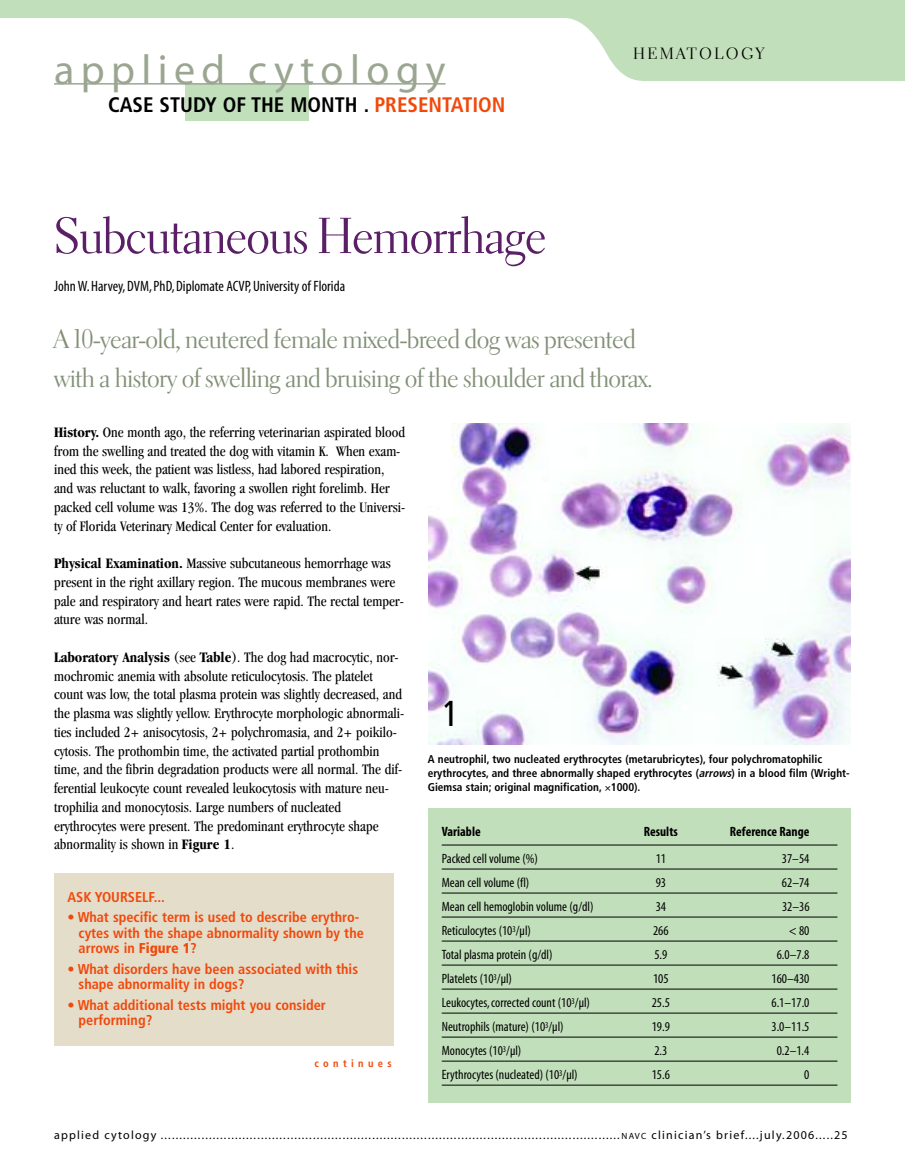
<style>
.page{position:relative;width:905px;height:1175px;background:#fff}
.page>*{position:absolute;margin:0;border:0;box-sizing:border-box;transform-origin:0 0}
.t1{font:51px "Electra LH Display";color:#5a1f66}
.t2{font:42px "Myriad";letter-spacing:.155em;color:#9ba692}
.t3{font:condensed 36px "Frutiger";color:#000}
.t4{font:27px/39px "Electra LH Display";color:#829077}
.t5{font:700 condensed 21px "Frutiger";color:#000}
.t6{font:16.5px "Electra LH Display";letter-spacing:.175em;color:#000}
.t7{font:condensed 15px/18.8px "Garamond";color:#000}
.t8{font:condensed 15px "Myriad";color:#000}
.t9{font:700 condensed 14.25px/15.8px "Frutiger";color:#f2480a}
.t10{font:condensed 13.5px "Myriad";color:#000}
.t11{font:700 condensed 13.5px "Myriad";color:#000}
.t12{font:12px "Myriad";letter-spacing:.1em;color:#000}
.t13{font:700 condensed 11.25px/14.2px "Frutiger";color:#000}
.t14{font:700 condensed 10.5px "Frutiger";letter-spacing:.415em;color:#f2480a}
.s1{color:#f2480a}
.s2{font-weight:700}
.s3{font-weight:900}
.s4{font-style:italic}
.s5{font-size:9px}
</style>
<div class="page">
<svg style="left:0;top:0;width:904px;height:81px"></svg>
<div style="left:185px;top:84px;width:123px;height:36px;background:#c2dfbb"></div>
<hr style="left:54px;top:83px;width:391px;height:2px;background:#9ba692">
<img style="left:428px;top:423px;width:422px;height:321px">
<div style="left:428px;top:808px;width:422px;height:294px;background:#c2dfbb"></div>
<hr style="left:442px;top:844px;width:395px;height:1px;background:#000">
<hr style="left:442px;top:868px;width:395px;height:1px;background:#000">
<hr style="left:442px;top:892px;width:395px;height:1px;background:#000">
<hr style="left:442px;top:916px;width:395px;height:1px;background:#000">
<hr style="left:442px;top:940px;width:395px;height:1px;background:#000">
<hr style="left:442px;top:964px;width:395px;height:1px;background:#000">
<hr style="left:442px;top:988px;width:395px;height:1px;background:#000">
<hr style="left:442px;top:1012px;width:395px;height:1px;background:#000">
<hr style="left:442px;top:1036px;width:395px;height:1px;background:#000">
<hr style="left:442px;top:1060px;width:395px;height:1px;background:#000">
<hr style="left:442px;top:1084px;width:395px;height:1px;background:#000">
<div style="left:54px;top:873px;width:339px;height:173px;background:#e4ddca"></div>
<h2 class="t2" style="left:54px;top:54px;width:393px">applied cytology</h2>
<h3 class="t5" style="left:108px;top:97px;width:399px">CASE STUDY OF THE MONTH . <span class="s1">PRESENTATION</span></h3>
<p class="t6" style="left:633px;top:47px;width:132px">HEMATOLOGY</p>
<h1 class="t1" style="left:54px;top:216px;width:493px">Subcutaneous Hemorrhage</h1>
<p class="t8" style="left:54px;top:280px;width:292px">John W.Harvey, DVM, PhD, Diplomate ACVP, University of Florida</p>
<h3 class="t4" style="left:54px;top:322px;width:600px">A 10-year-old, neutered female mixed-breed dog was presented with a history of swelling and bruising of the shoulder and thorax.</h3>
<p class="t7" style="left:54px;top:424px;width:352px"><span class="s2">History.</span> One month ago, the referring veterinarian aspirated blood from the swelling and treated the dog with vitamin K. When exam&shy;ined this week, the patient was listless, had labored respiration, and was reluctant to walk, favoring a swollen right forelimb. Her packed cell volume was 13%. The dog was referred to the Universi&shy;ty of Florida Veterinary Medical Center for evaluation.</p>
<p class="t7" style="left:54px;top:555px;width:351px"><span class="s2">Physical Examination.</span> Massive subcutaneous hemorrhage was present in the right axillary region. The mucous membranes were pale and respiratory and heart rates were rapid. The rectal temper&shy;ature was normal.</p>
<p class="t7" style="left:54px;top:649px;width:352px"><span class="s2">Laboratory Analysis</span> (see <span class="s2">Table</span>). The dog had macrocytic, nor&shy;mochromic anemia with absolute reticulocytosis. The platelet count was low, the total plasma protein was slightly decreased, and the plasma was slightly yellow. Erythrocyte morphologic abnormali&shy;ties included 2+ anisocytosis, 2+ polychromasia, and 2+ poikilo&shy;cytosis. The prothombin time, the activated partial prothombin time, and the fibrin degradation products were all normal. The dif&shy;ferential leukocyte count revealed leukocytosis with mature neu&shy;trophilia and monocytosis. Large numbers of nucleated erythrocytes were present. The predominant erythrocyte shape abnormality is shown in <span class="s2">Figure 1</span>.</p>
<p class="t9" style="left:68px;top:890px;width:99px">ASK YOURSELF...</p>
<p class="t9" style="left:79px;top:910px;width:287px;text-indent:-11px">• What specific term is used to describe erythro&shy;cytes with the shape abnormality shown by the arrows in <span class="s3">Figure 1</span>?</p>
<p class="t9" style="left:79px;top:962px;width:281px;text-indent:-11px">• What disorders have been associated with this shape abnormality in dogs?</p>
<p class="t9" style="left:79px;top:998px;width:249px;text-indent:-11px">• What additional tests might you consider performing?</p>
<p class="t14" style="left:314px;top:1059px;width:79px">continues</p>
<h3 class="t3" style="left:442px;top:699px;width:19px">1</h3>
<p class="t13" style="left:428px;top:752px;width:423px">A neutrophil, two nucleated erythrocytes (metarubricytes), four polychromatophilic erythrocytes, and three abnormally shaped erythrocytes (<span class="s4">arrows</span>) in a blood film (Wright-<br>Giemsa stain; original magnification, 1000).</p>
<p class="t11" style="left:442px;top:827px;width:40px">Variable</p>
<p class="t11" style="left:643px;top:827px;width:36px">Results</p>
<p class="t11" style="left:730px;top:827px;width:81px">Reference Range</p>
<p class="t10" style="left:442px;top:854px;width:98px">Packed cell volume (%)</p>
<p class="t10" style="left:655px;top:854px;width:12px">11</p>
<p class="t10" style="left:781px;top:854px;width:29px">37–54</p>
<p class="t10" style="left:442px;top:878px;width:89px">Mean cell volume (fl)</p>
<p class="t10" style="left:655px;top:878px;width:12px">93</p>
<p class="t10" style="left:782px;top:878px;width:29px">62–74</p>
<p class="t10" style="left:442px;top:902px;width:153px">Mean cell hemoglobin volume (g/dl)</p>
<p class="t10" style="left:655px;top:902px;width:12px">34</p>
<p class="t10" style="left:782px;top:902px;width:29px">32–36</p>
<p class="t10" style="left:442px;top:926px;width:91px">Reticulocytes (10<sup>3</sup>/µl)</p>
<p class="t10" style="left:653px;top:926px;width:17px">266</p>
<p class="t10" style="left:788px;top:926px;width:22px">&lt; 80</p>
<p class="t10" style="left:442px;top:950px;width:112px">Total plasma protein (g/dl)</p>
<p class="t10" style="left:654px;top:950px;width:15px">5.9</p>
<p class="t10" style="left:776px;top:950px;width:34px">6.0–7.8</p>
<p class="t10" style="left:442px;top:974px;width:72px">Platelets (10<sup>3</sup>/µl)</p>
<p class="t10" style="left:653px;top:974px;width:17px">105</p>
<p class="t10" style="left:771px;top:974px;width:39px">160–430</p>
<p class="t10" style="left:442px;top:998px;width:150px">Leukocytes, corrected count (10<sup>3</sup>/µl)</p>
<p class="t10" style="left:651px;top:998px;width:20px">25.5</p>
<p class="t10" style="left:771px;top:998px;width:39px">6.1–17.0</p>
<p class="t10" style="left:442px;top:1022px;width:123px">Neutrophils (mature) (10<sup>3</sup>/µl)</p>
<p class="t10" style="left:651px;top:1022px;width:20px">19.9</p>
<p class="t10" style="left:771px;top:1022px;width:39px">3.0–11.5</p>
<p class="t10" style="left:442px;top:1046px;width:81px">Monocytes (10<sup>3</sup>/µl)</p>
<p class="t10" style="left:654px;top:1046px;width:15px">2.3</p>
<p class="t10" style="left:776px;top:1046px;width:34px">0.2–1.4</p>
<p class="t10" style="left:442px;top:1070px;width:137px">Erythrocytes (nucleated) (10<sup>3</sup>/µl)</p>
<p class="t10" style="left:651px;top:1070px;width:20px">15.6</p>
<p class="t10" style="left:804px;top:1070px;width:7px">0</p>
<p class="t12" style="left:54px;top:1129px;width:795px">applied cytology ............................................................................................................................<span class="s5">NAVC</span> clinician’s brief....july.2006.....25</p>
</div>
